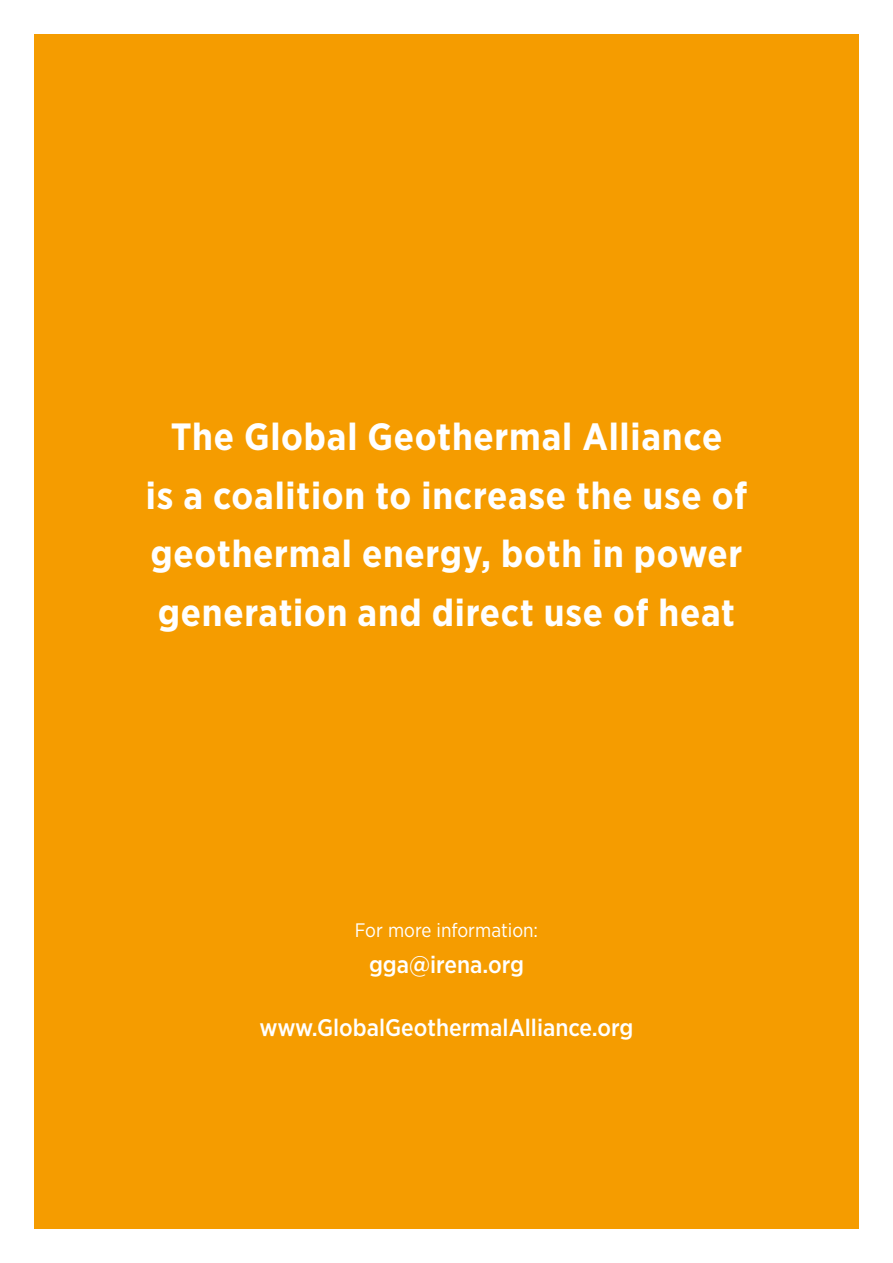
<style>
.page{position:relative;width:893px;height:1263px;background:#fff}
.page>*{position:absolute;margin:0;border:0;box-sizing:border-box;transform-origin:0 0}
.t1{font:700 37.95px/58.5px "Gotham Narrow";letter-spacing:.02em;color:#fff;text-align:center}
.t2{font:500 24px "Gotham Narrow";color:#fff}
.t3{font:19.5px "Gotham Narrow";color:#fff}
</style>
<div class="page">
<div style="left:34px;top:34px;width:825px;height:1195px;background:#f59c00"></div>
<p class="t1" style="left:146px;top:407px;width:603px">The Global Geothermal Alliance<br>is a coalition to increase the use of geothermal energy, both in power generation and direct use of heat</p>
<p class="t3" style="left:355px;top:918px;width:185px">For more information:</p>
<p class="t2" style="left:369px;top:949px;width:156px">gga@irena.org</p>
<p class="t2" style="left:260px;top:1012px;width:375px">www.GlobalGeothermalAlliance.org</p>
</div>
